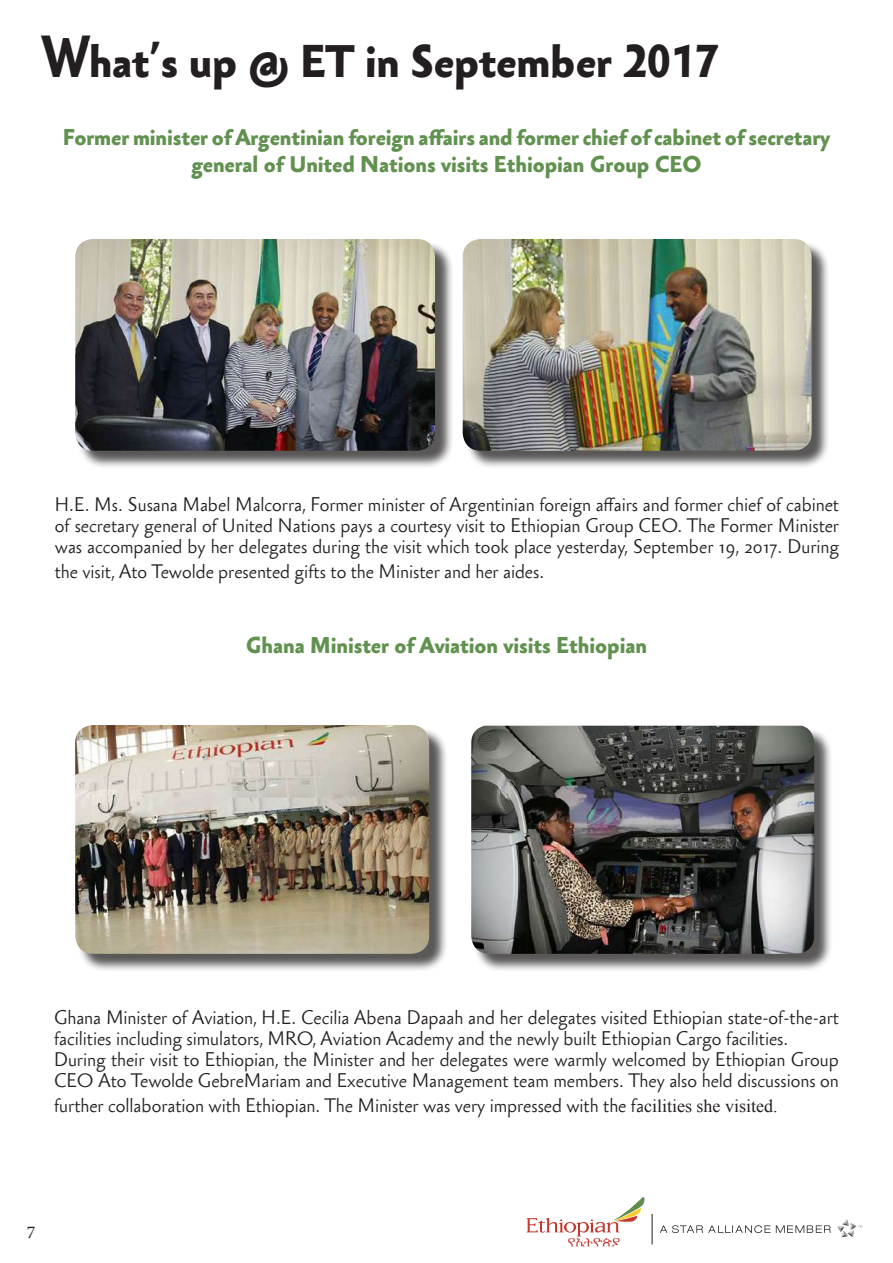
<style>
.page{position:relative;width:893px;height:1263px;background:#fff}
.page>*{position:absolute;margin:0;border:0;box-sizing:border-box;transform-origin:0 0}
.t1{font:700 42px "Sebastian Medium UCF";color:#231f20}
.t2{font:700 21px/27px "Sebastian Medium UCF";color:#61914f;text-align:center}
.t3{font:300 18px/21px "Sebastian";color:#231f20;text-align:justify}
.t4{font:18px "Minion Pro";color:#231f20}
.s1{font-size:54.6px}
.s2{font-family:"Times New Roman";font-weight:400}
</style>
<div class="page">
<hr style="left:652px;top:1214px;width:1px;height:30px;background:#1f1e1e">
<svg style="left:837px;top:1219px;width:25px;height:18px"></svg>
<svg style="left:660px;top:1225px;width:171px;height:8px"></svg>
<svg style="left:526px;top:1197px;width:119px;height:49px"></svg>
<div style="left:77px;top:241px;width:377px;height:229px;background:#231f20;opacity:.75"></div>
<img style="left:75px;top:239px;width:360px;height:212px">
<div style="left:465px;top:241px;width:365px;height:229px;background:#231f20;opacity:.75"></div>
<img style="left:463px;top:239px;width:349px;height:212px">
<div style="left:77px;top:727px;width:371px;height:245px;background:#231f20;opacity:.75"></div>
<img style="left:75px;top:725px;width:354px;height:229px">
<div style="left:473px;top:728px;width:360px;height:244px;background:#231f20;opacity:.75"></div>
<img style="left:471px;top:726px;width:343px;height:228px">
<h1 class="t1" style="left:43px;top:34px;width:678px"><span class="s1">W</span>hat’s up @ ET in September 2017</h1>
<p class="t2" style="left:63px;top:124px;width:769px">Former minister of Argentinian foreign affairs and former chief of cabinet of secretary general of United Nations visits Ethiopian Group CEO</p>
<p class="t3" style="left:55px;top:494px;width:786px">H.E. Ms. Susana Mabel Malcorra, Former minister of Argentinian foreign affairs and former chief of cabinet of secretary general of United Nations pays a courtesy visit to Ethiopian Group CEO. The Former Minister was accompanied by her delegates during the visit which took place yesterday, September 19, 2017. During</p>
<p class="t3" style="left:55px;top:561px;width:491px">the visit, Ato Tewolde presented gifts to the Minister and her aides.</p>
<p class="t2" style="left:246px;top:632px;width:402px">Ghana Minister of Aviation visits Ethiopian</p>
<p class="t3" style="left:54px;top:1007px;width:786px;text-align:left">Ghana Minister of Aviation, H.E. Cecilia Abena Dapaah and her delegates visited Ethiopian state-of-the-art facilities including simulators, MRO, Aviation Academy and the newly built Ethiopian Cargo facilities.<br>During their visit to Ethiopian, the Minister and her delegates were warmly welcomed by Ethiopian Group CEO Ato Tewolde GebreMariam and Executive Management team members. They also held discussions on</p>
<p class="t3" style="left:54px;top:1095px;width:725px">further collaboration with Ethiopian. The Minister was very impressed with the fa<span class="s2">cilities she visited.</span></p>
<p class="t4" style="left:27px;top:1220px;width:10px">7</p>
</div>
